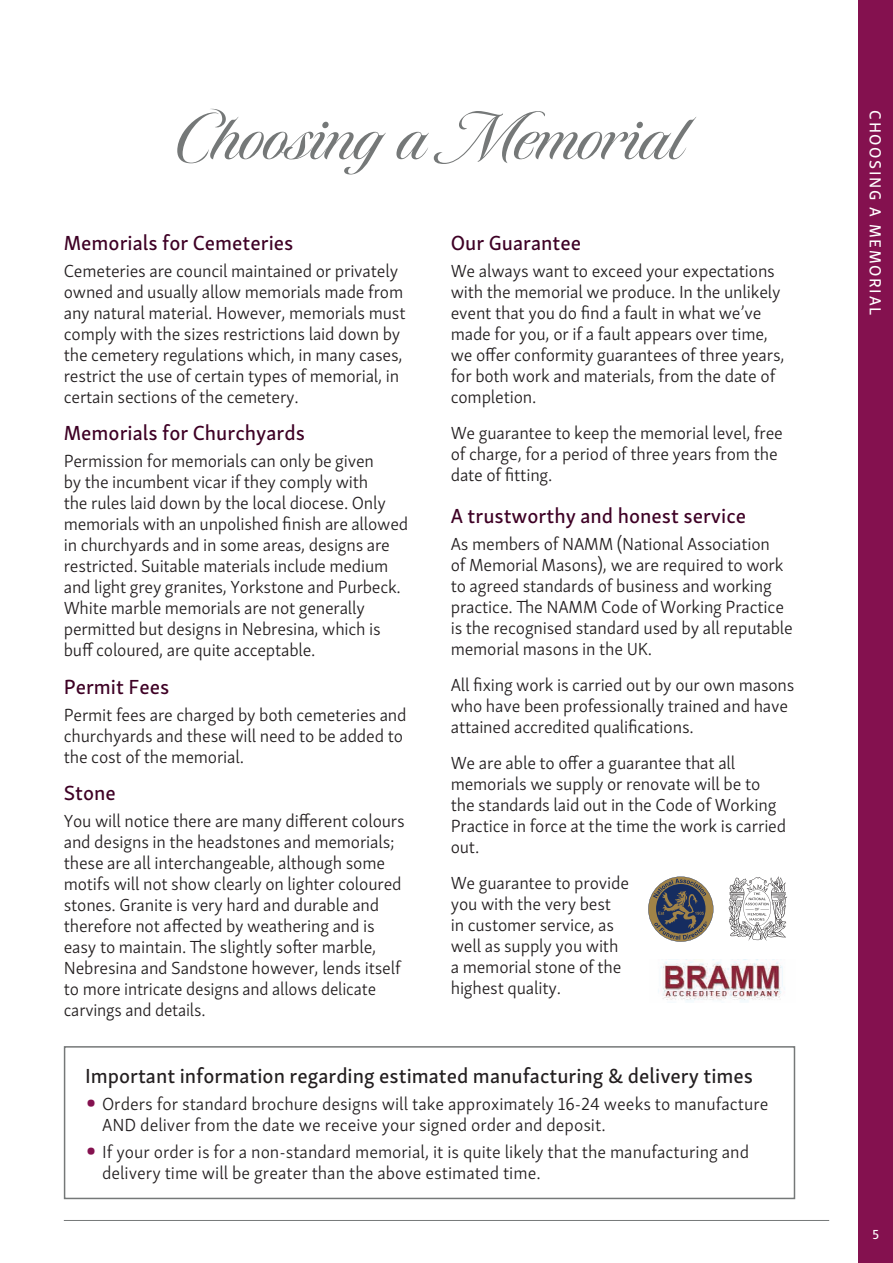
<style>
.page{position:relative;width:893px;height:1263px;background:#fff}
.page>*{position:absolute;margin:0;border:0;box-sizing:border-box;transform-origin:0 0}
.t1{font:500 72px "Tangier";letter-spacing:.01em;color:#757878}
.t2{font:21px "Skolar Sans Latn Me";color:#3e0025}
.t3{font:21px "Skolar Sans Latn Me";color:#231f20}
.t4{font:300 18px/21px "Skolar Sans Latn";letter-spacing:-.01em;color:#231f20}
.t5{font:16.5px "Skolar Sans Latn Me";letter-spacing:.1em;color:#fff}
.t6{font:13.5px "Skolar Sans Latn Me";color:#fff}
.s1{font-size:31.5px;color:#84114f}
</style>
<div class="page">
<hr style="left:64px;top:1220px;width:765px;height:1px;background:#757878">
<div style="left:859px;top:0;width:34px;height:1263px;background:#84114f"></div>
<div style="left:64px;top:1046px;width:731px;height:153px;border:2px solid #757878"></div>
<svg style="left:648px;top:876px;width:65px;height:66px"></svg>
<img style="left:728px;top:876px;width:59px;height:65px">
<img style="left:658px;top:959px;width:127px;height:43px">
<h1 class="t1" style="left:174px;top:96px;width:513px">Choosing a Memorial</h1>
<p class="t2" style="left:64px;top:226px;width:231px">Memorials for Cemeteries</p>
<p class="t4" style="left:64px;top:259px;width:343px">Cemeteries are council maintained or privately owned and usually allow memorials made from any natural material. However, memorials must comply with the sizes restrictions laid down by the cemetery regulations which, in many cases, restrict the use of certain types of memorial, in certain sections of the cemetery.</p>
<p class="t2" style="left:64px;top:417px;width:243px">Memorials for Churchyards</p>
<p class="t4" style="left:64px;top:449px;width:346px">Permission for memorials can only be given<br>by the incumbent vicar if they comply with<br>the rules laid down by the local diocese. Only memorials with an unpolished finish are allowed in churchyards and in some areas, designs are restricted. Suitable materials include medium and light grey granites, Yorkstone and Purbeck.<br>White marble memorials are not generally permitted but designs in Nebresina, which is buff coloured, are quite acceptable.</p>
<p class="t2" style="left:64px;top:670px;width:107px">Permit Fees</p>
<p class="t4" style="left:64px;top:703px;width:344px">Permit fees are charged by both cemeteries and churchyards and these will need to be added to the cost of the memorial.</p>
<p class="t2" style="left:64px;top:777px;width:53px">Stone</p>
<p class="t4" style="left:64px;top:809px;width:342px">You will notice there are many different colours and designs in the headstones and memorials; these are all interchangeable, although some motifs will not show clearly on lighter coloured stones. Granite is very hard and durable and therefore not affected by weathering and is easy to maintain. The slightly softer marble, Nebresina and Sandstone however, lends itself to more intricate designs and allows delicate carvings and details.</p>
<p class="t2" style="left:451px;top:226px;width:132px">Our Guarantee</p>
<p class="t4" style="left:451px;top:259px;width:335px">We always want to exceed your expectations with the memorial we produce. In the unlikely event that you do find a fault in what we’ve made for you, or if a fault appears over time, we offer conformity guarantees of three years, for both work and materials, from the date of completion.</p>
<p class="t4" style="left:451px;top:421px;width:334px">We guarantee to keep the memorial level, free of charge, for a period of three years from the date of fitting.</p>
<p class="t2" style="left:451px;top:499px;width:297px">A trustworthy and honest service</p>
<p class="t4" style="left:451px;top:532px;width:344px">As members of NAMM (National Association<br>of Memorial Masons), we are required to work to agreed standards of business and working practice. The NAMM Code of Working Practice is the recognised standard used by all reputable memorial masons in the UK.</p>
<p class="t4" style="left:451px;top:673px;width:345px">All fixing work is carried out by our own masons who have been professionally trained and have attained accredited qualifications.</p>
<p class="t4" style="left:451px;top:751px;width:337px">We are able to offer a guarantee that all memorials we supply or renovate will be to the standards laid out in the Code of Working Practice in force at the time the work is carried out.</p>
<p class="t4" style="left:451px;top:871px;width:180px">We guarantee to provide you with the very best<br>in customer service, as well as supply you with a memorial stone of the highest quality.</p>
<p class="t3" style="left:85px;top:1059px;width:670px">Important information regarding estimated manufacturing &amp; delivery times</p>
<p class="t4" style="left:102px;top:1091px;width:668px;text-indent:-17px"><span class="s1">•</span> Orders for standard brochure designs will take approximately 16-24 weeks to manufacture<br>AND deliver from the date we receive your signed order and deposit.</p>
<p class="t4" style="left:102px;top:1139px;width:649px;text-indent:-17px"><span class="s1">•</span> If your order is for a non-standard memorial, it is quite likely that the manufacturing and delivery time will be greater than the above estimated time.</p>
<p class="t5" style="left:888px;top:110px;width:206px;rotate:90deg">CHOOSING A MEMORIAL</p>
<p class="t6" style="left:873px;top:1224px;width:8px">5</p>
</div>
